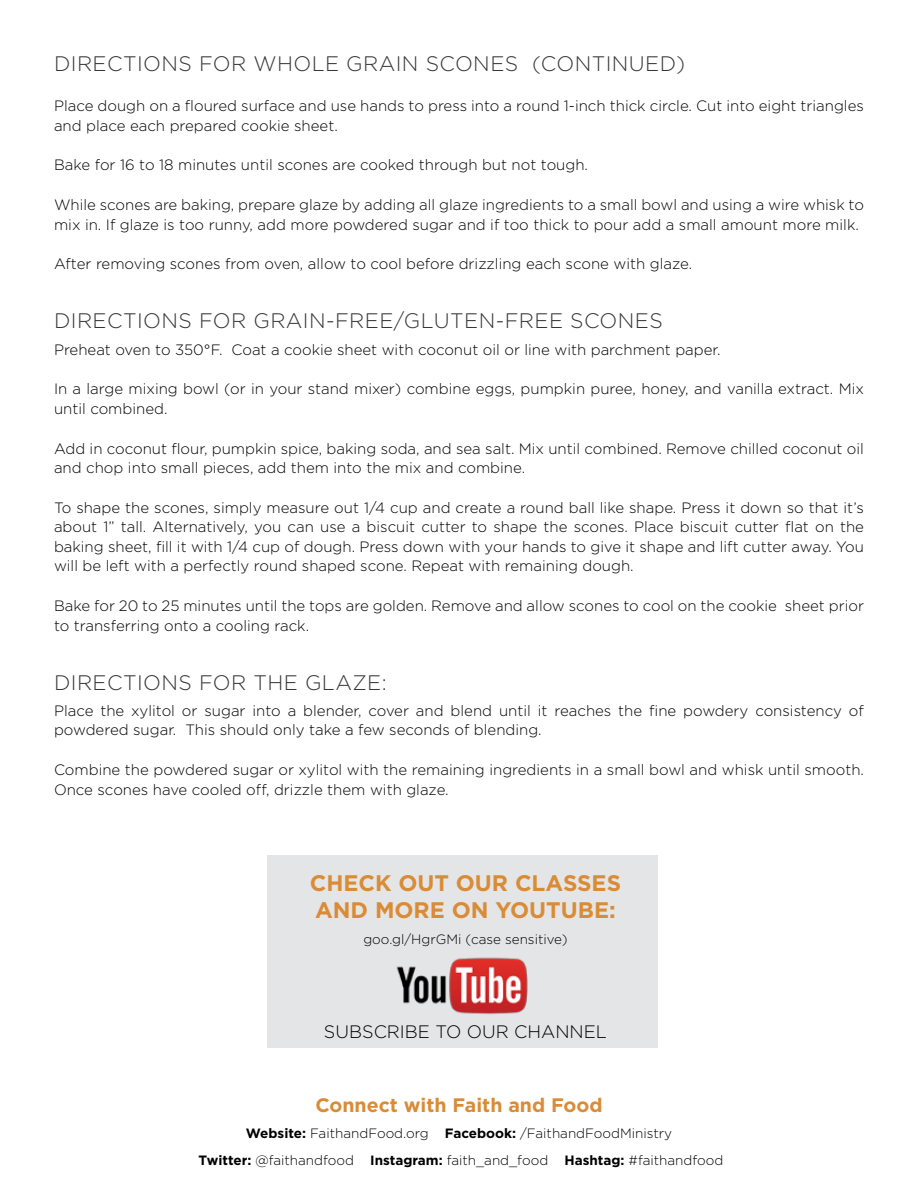
<style>
.page{position:relative;width:918px;height:1188px;background:#fff}
.page>*{position:absolute;margin:0;border:0;box-sizing:border-box;transform-origin:0 0}
.t1{font:700 22.5px/27px "Gotham HTF";color:#da8b36}
.t2{font:300 21px "Gotham HTF";letter-spacing:.02em;color:#363635}
.t3{font:700 19.5px "Gotham HTF";color:#da8b36}
.t4{font:300 18px "Gotham HTF";color:#000}
.t5{font:300 15px/19.5px "Gotham HTF";color:#000}
.t6{font:300 13.5px/27.3px "Gotham HTF";color:#000;text-align:center}
.s1{font-weight:700}
</style>
<div class="page">
<div style="left:267px;top:856px;width:391px;height:192px;background:#e4e5e6"></div>
<img style="left:396px;top:957px;width:132px;height:57px">
<h2 class="t2" style="left:54px;top:53px;width:633px">DIRECTIONS FOR WHOLE GRAIN SCONES (CONTINUED)</h2>
<p class="t5" style="left:54px;top:96px;width:811px">Place dough on a floured surface and use hands to press into a round 1-inch thick circle. Cut into eight triangles and place each prepared cookie sheet.</p>
<p class="t5" style="left:54px;top:155px;width:536px">Bake for 16 to 18 minutes until scones are cooked through but not tough.</p>
<p class="t5" style="left:54px;top:195px;width:812px">While scones are baking, prepare glaze by adding all glaze ingredients to a small bowl and using a wire whisk to mix in. If glaze is too runny, add more powdered sugar and if too thick to pour add a small amount more milk.</p>
<p class="t5" style="left:54px;top:254px;width:640px">After removing scones from oven, allow to cool before drizzling each scone with glaze.</p>
<h2 class="t2" style="left:54px;top:310px;width:610px">DIRECTIONS FOR GRAIN-FREE/GLUTEN-FREE SCONES</h2>
<p class="t5" style="left:54px;top:339px;width:668px">Preheat oven to 350°F. Coat a cookie sheet with coconut oil or line with parchment paper.</p>
<p class="t5" style="left:54px;top:379px;width:812px">In a large mixing bowl (or in your stand mixer) combine eggs, pumpkin puree, honey, and vanilla extract. Mix until combined.</p>
<p class="t5" style="left:54px;top:438px;width:812px">Add in coconut flour, pumpkin spice, baking soda, and sea salt. Mix until combined. Remove chilled coconut oil and chop into small pieces, add them into the mix and combine.</p>
<p class="t5" style="left:54px;top:498px;width:812px;text-align:justify">To shape the scones, simply measure out 1/4 cup and create a round ball like shape. Press it down so that it’s about 1” tall. Alternatively, you can use a biscuit cutter to shape the scones. Place biscuit cutter flat on the baking sheet, fill it with 1/4 cup of dough. Press down with your hands to give it shape and lift cutter away. You will be left with a perfectly round shaped scone. Repeat with remaining dough.</p>
<p class="t5" style="left:54px;top:596px;width:812px">Bake for 20 to 25 minutes until the tops are golden. Remove and allow scones to cool on the cookie sheet prior to transferring onto a cooling rack.</p>
<h2 class="t2" style="left:54px;top:671px;width:334px">DIRECTIONS FOR THE GLAZE:</h2>
<p class="t5" style="left:54px;top:701px;width:811px">Place the xylitol or sugar into a blender, cover and blend until it reaches the fine powdery consistency of powdered sugar. This should only take a few seconds of blending.</p>
<p class="t5" style="left:54px;top:760px;width:812px">Combine the powdered sugar or xylitol with the remaining ingredients in a small bowl and whisk until smooth.<br>Once scones have cooled off, drizzle them with glaze.</p>
<h1 class="t1" style="left:310px;top:868px;width:313px">CHECK OUT OUR CLASSES<br>AND MORE ON YOUTUBE:</h1>
<p class="t6" style="left:363px;top:925px;width:206px">goo.gl/HgrGMi (case sensitive)</p>
<p class="t4" style="left:324px;top:1022px;width:284px">SUBSCRIBE TO OUR CHANNEL</p>
<h3 class="t3" style="left:315px;top:1094px;width:289px">Connect with Faith and Food</h3>
<p class="t6" style="left:199px;top:1119px;width:526px"><span class="s1">Website:</span> FaithandFood.org <span class="s1">Facebook:</span> /FaithandFoodMinistry<br><span class="s1">Twitter:</span> @faithandfood <span class="s1">Instagram:</span> faith_and_food <span class="s1">Hashtag:</span> #faithandfood</p>
</div>
